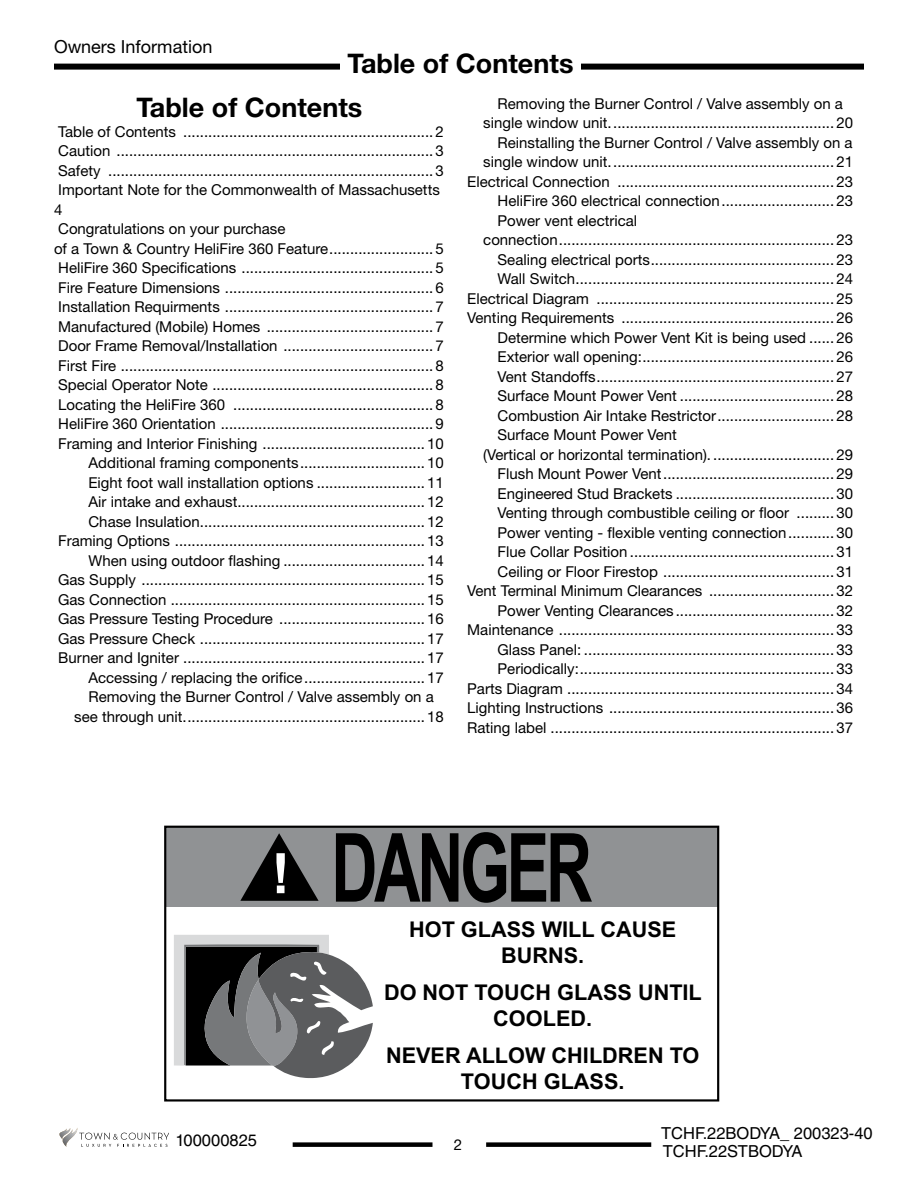
<style>
.page{position:relative;width:918px;height:1188px;background:#fff}
.page>*{position:absolute;margin:0;border:0;box-sizing:border-box;transform-origin:0 0}
.t1{font:700 95.55px "Arial Narrow";letter-spacing:-.045em;color:#000;scale:.82 1}
.t2{font:700 27px/44.2px "Helvetica Neue LT Std";color:#000}
.t3{font:700 21.75px/26.1px "Arial";color:#000;text-align:center}
.t4{font:18px "Helvetica Neue LT Std";color:#000}
.t5{font:16.5px/18px "Helvetica LT Std";color:#000}
.t6{font:15px "Helvetica Neue LT Std";color:#000}
.s1{font-family:"Arial";font-size:55.8px;color:#fff}
</style>
<div class="page">
<div style="left:166px;top:827px;width:552px;height:80px;background:#909294"></div>
<div style="left:164px;top:826px;width:555px;height:276px;border:2px solid #000"></div>
<svg style="left:174px;top:935px;width:199px;height:143px"></svg>
<svg style="left:240px;top:833px;width:79px;height:68px"></svg>
<svg style="left:59px;top:1128px;width:110px;height:19px"></svg>
<div style="left:293px;top:1142px;width:140px;height:5px;background:#000"></div>
<div style="left:486px;top:1142px;width:165px;height:5px;background:#000"></div>
<div style="left:54px;top:64px;width:810px;height:6px;background:#000"></div>
<div style="left:340px;top:57px;width:241px;height:20px;background:#fff"></div>
<p class="t4" style="left:54px;top:36px;width:160px">Owners Information</p>
<h2 class="t2" style="left:136px;top:41px;width:439px;text-indent:211px">Table of Contents<br>Table of Contents</h2>
<p class="t6" style="left:58px;top:123px;width:387px">Table of Contents ............................................................ 2</p>
<p class="t6" style="left:58px;top:142px;width:387px">Caution ............................................................................ 3</p>
<p class="t6" style="left:58px;top:162px;width:387px">Safety .............................................................................. 3</p>
<p class="t6" style="left:58px;top:181px;width:383px">Important Note for the Commonwealth of Massachusetts</p>
<p class="t6" style="left:54px;top:201px;width:10px">4</p>
<p class="t6" style="left:58px;top:220px;width:229px">Congratulations on your purchase</p>
<p class="t6" style="left:54px;top:240px;width:391px">of a Town &amp; Country HeliFire 360 Feature......................... 5</p>
<p class="t6" style="left:58px;top:259px;width:387px">HeliFire 360 Specifications .............................................. 5</p>
<p class="t6" style="left:58px;top:279px;width:387px">Fire Feature Dimensions .................................................. 6</p>
<p class="t6" style="left:58px;top:298px;width:387px">Installation Requirments .................................................. 7</p>
<p class="t6" style="left:58px;top:318px;width:387px">Manufactured (Mobile) Homes ........................................ 7</p>
<p class="t6" style="left:58px;top:337px;width:387px">Door Frame Removal/Installation .................................... 7</p>
<p class="t6" style="left:58px;top:357px;width:387px">First Fire ........................................................................... 8</p>
<p class="t6" style="left:58px;top:376px;width:387px">Special Operator Note ..................................................... 8</p>
<p class="t6" style="left:58px;top:396px;width:387px">Locating the HeliFire 360 ................................................ 8</p>
<p class="t6" style="left:58px;top:415px;width:387px">HeliFire 360 Orientation ................................................... 9</p>
<p class="t6" style="left:58px;top:435px;width:387px">Framing and Interior Finishing ....................................... 10</p>
<p class="t6" style="left:89px;top:454px;width:357px">Additional framing components.............................. 10</p>
<p class="t6" style="left:89px;top:474px;width:357px">Eight foot wall installation options .......................... 11</p>
<p class="t6" style="left:89px;top:493px;width:357px">Air intake and exhaust............................................. 12</p>
<p class="t6" style="left:89px;top:513px;width:357px">Chase Insulation...................................................... 12</p>
<p class="t6" style="left:58px;top:532px;width:387px">Framing Options ............................................................ 13</p>
<p class="t6" style="left:89px;top:552px;width:357px">When using outdoor flashing .................................. 14</p>
<p class="t6" style="left:58px;top:571px;width:387px">Gas Supply .................................................................... 15</p>
<p class="t6" style="left:58px;top:591px;width:387px">Gas Connection ............................................................. 15</p>
<p class="t6" style="left:58px;top:610px;width:387px">Gas Pressure Testing Procedure ................................... 16</p>
<p class="t6" style="left:58px;top:630px;width:387px">Gas Pressure Check ...................................................... 17</p>
<p class="t6" style="left:58px;top:649px;width:387px">Burner and Igniter .......................................................... 17</p>
<p class="t6" style="left:89px;top:669px;width:357px">Accessing / replacing the orifice............................. 17</p>
<p class="t6" style="left:89px;top:688px;width:347px">Removing the Burner Control / Valve assembly on a</p>
<p class="t6" style="left:74px;top:708px;width:371px">see through unit.......................................................... 18</p>
<p class="t6" style="left:498px;top:95px;width:347px">Removing the Burner Control / Valve assembly on a</p>
<p class="t6" style="left:483px;top:114px;width:371px">single window unit...................................................... 20</p>
<p class="t6" style="left:498px;top:134px;width:357px">Reinstalling the Burner Control / Valve assembly on a</p>
<p class="t6" style="left:483px;top:153px;width:371px">single window unit...................................................... 21</p>
<p class="t6" style="left:467px;top:173px;width:387px">Electrical Connection .................................................... 23</p>
<p class="t6" style="left:498px;top:192px;width:357px">HeliFire 360 electrical connection........................... 23</p>
<p class="t6" style="left:498px;top:212px;width:141px">Power vent electrical</p>
<p class="t6" style="left:483px;top:231px;width:371px">connection.................................................................. 23</p>
<p class="t6" style="left:498px;top:251px;width:357px">Sealing electrical ports............................................ 23</p>
<p class="t6" style="left:498px;top:270px;width:357px">Wall Switch.............................................................. 24</p>
<p class="t6" style="left:467px;top:290px;width:387px">Electrical Diagram ......................................................... 25</p>
<p class="t6" style="left:467px;top:309px;width:387px">Venting Requirements ................................................... 26</p>
<p class="t6" style="left:498px;top:329px;width:357px">Determine which Power Vent Kit is being used ...... 26</p>
<p class="t6" style="left:498px;top:348px;width:357px">Exterior wall opening:.............................................. 26</p>
<p class="t6" style="left:498px;top:368px;width:357px">Vent Standoffs......................................................... 27</p>
<p class="t6" style="left:498px;top:387px;width:357px">Surface Mount Power Vent ..................................... 28</p>
<p class="t6" style="left:498px;top:407px;width:357px">Combustion Air Intake Restrictor............................ 28</p>
<p class="t6" style="left:498px;top:426px;width:181px">Surface Mount Power Vent</p>
<p class="t6" style="left:483px;top:446px;width:371px">(Vertical or horizontal termination). ............................. 29</p>
<p class="t6" style="left:498px;top:465px;width:357px">Flush Mount Power Vent......................................... 29</p>
<p class="t6" style="left:498px;top:485px;width:357px">Engineered Stud Brackets ...................................... 30</p>
<p class="t6" style="left:498px;top:504px;width:357px">Venting through combustible ceiling or floor ......... 30</p>
<p class="t6" style="left:498px;top:524px;width:357px">Power venting - flexible venting connection........... 30</p>
<p class="t6" style="left:498px;top:543px;width:357px">Flue Collar Position ................................................. 31</p>
<p class="t6" style="left:498px;top:563px;width:357px">Ceiling or Floor Firestop ......................................... 31</p>
<p class="t6" style="left:467px;top:582px;width:387px">Vent Terminal Minimum Clearances .............................. 32</p>
<p class="t6" style="left:498px;top:602px;width:357px">Power Venting Clearances ...................................... 32</p>
<p class="t6" style="left:467px;top:621px;width:387px">Maintenance .................................................................. 33</p>
<p class="t6" style="left:498px;top:641px;width:357px">Glass Panel: ............................................................ 33</p>
<p class="t6" style="left:498px;top:660px;width:357px">Periodically:............................................................. 33</p>
<p class="t6" style="left:467px;top:680px;width:387px">Parts Diagram ................................................................ 34</p>
<p class="t6" style="left:467px;top:699px;width:387px">Lighting Instructions ...................................................... 36</p>
<p class="t6" style="left:467px;top:719px;width:387px">Rating label .................................................................... 37</p>
<h1 class="t1" style="left:272px;top:796px;width:393px"><span class="s1">!</span> DANGER</h1>
<p class="t5" style="left:175px;top:1131px;width:83px">100000825</p>
<h3 class="t3" style="left:409px;top:917px;width:269px">HOT GLASS WILL CAUSE<br>BURNS.</h3>
<h3 class="t3" style="left:384px;top:980px;width:319px">DO NOT TOUCH GLASS UNTIL<br>COOLED.</h3>
<h3 class="t3" style="left:386px;top:1043px;width:315px">NEVER ALLOW CHILDREN TO<br>TOUCH GLASS.</h3>
<p class="t6" style="left:454px;top:1136px;width:10px">2</p>
<p class="t5" style="left:661px;top:1124px;width:213px">TCHF.22BODYA_ 200323-40<br>TCHF.22STBODYA</p>
</div>
